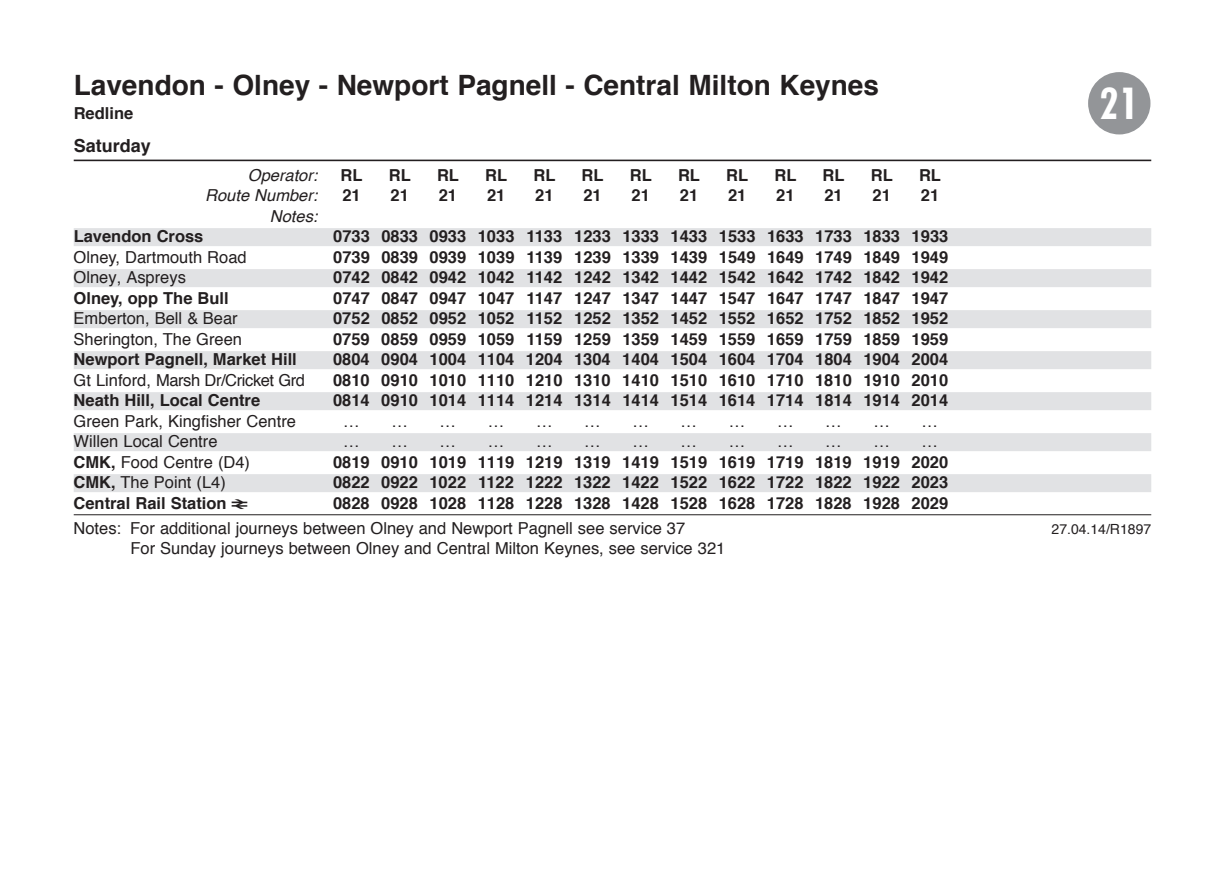
<style>
.page{position:relative;width:1225px;height:876px;background:#fff}
.page>*{position:absolute;margin:0;border:0;box-sizing:border-box;transform-origin:0 0}
.t1{font:700 condensed 44px "Futura BT";color:#fff}
.t2{font:700 28px "Helvetica";color:#231f20}
.t3{font:700 18px "Helvetica";color:#231f20}
.t4{font:700 16.4px "Helvetica";color:#231f20}
.t5{font:16.4px "Helvetica";color:#231f20}
.t6{font:16.4px "Helvetica";letter-spacing:-.025em;color:#231f20}
.t7{font:italic 16.4px "Helvetica";color:#231f20}
.t8{font:14px "Helvetica";color:#231f20}
.s1{font-weight:700}
.s2{font-family:"Herts Timetable";font-weight:400}
</style>
<div class="page">
<hr style="left:74px;top:160px;width:1077px;height:1px;background:#231f20">
<div style="left:74px;top:228px;width:1077px;height:18px;background:#e1e2e4"></div>
<div style="left:74px;top:269px;width:1077px;height:18px;background:#e1e2e4"></div>
<div style="left:74px;top:310px;width:1077px;height:18px;background:#e1e2e4"></div>
<div style="left:74px;top:351px;width:1077px;height:18px;background:#e1e2e4"></div>
<div style="left:74px;top:392px;width:1077px;height:18px;background:#e1e2e4"></div>
<div style="left:74px;top:433px;width:1077px;height:18px;background:#e1e2e4"></div>
<div style="left:74px;top:474px;width:1077px;height:18px;background:#e1e2e4"></div>
<hr style="left:74px;top:514px;width:1077px;height:1px;background:#231f20">
<div style="left:1088px;top:72px;width:62px;height:62px;background:#939598;border-radius:50%"></div>
<h2 class="t2" style="left:74px;top:62px;width:807px">Lavendon - Olney - Newport Pagnell - Central Milton Keynes</h2>
<p class="t4" style="left:74px;top:100px;width:61px">Redline</p>
<p class="t3" style="left:74px;top:131px;width:79px">Saturday</p>
<p class="t7" style="left:248px;top:162px;width:71px">Operator:</p>
<p class="t4" style="left:340px;top:162px;width:23px">RL</p>
<p class="t4" style="left:389px;top:162px;width:23px">RL</p>
<p class="t4" style="left:437px;top:162px;width:23px">RL</p>
<p class="t4" style="left:485px;top:162px;width:23px">RL</p>
<p class="t4" style="left:533px;top:162px;width:23px">RL</p>
<p class="t4" style="left:581px;top:162px;width:23px">RL</p>
<p class="t4" style="left:630px;top:162px;width:23px">RL</p>
<p class="t4" style="left:678px;top:162px;width:23px">RL</p>
<p class="t4" style="left:726px;top:162px;width:23px">RL</p>
<p class="t4" style="left:774px;top:162px;width:23px">RL</p>
<p class="t4" style="left:822px;top:162px;width:23px">RL</p>
<p class="t4" style="left:871px;top:162px;width:23px">RL</p>
<p class="t4" style="left:919px;top:162px;width:23px">RL</p>
<p class="t7" style="left:205px;top:182px;width:114px">Route Number:</p>
<p class="t4" style="left:342px;top:182px;width:20px">21</p>
<p class="t4" style="left:390px;top:182px;width:20px">21</p>
<p class="t4" style="left:439px;top:182px;width:20px">21</p>
<p class="t4" style="left:487px;top:182px;width:20px">21</p>
<p class="t4" style="left:535px;top:182px;width:20px">21</p>
<p class="t4" style="left:583px;top:182px;width:20px">21</p>
<p class="t4" style="left:631px;top:182px;width:20px">21</p>
<p class="t4" style="left:680px;top:182px;width:20px">21</p>
<p class="t4" style="left:728px;top:182px;width:20px">21</p>
<p class="t4" style="left:776px;top:182px;width:20px">21</p>
<p class="t4" style="left:824px;top:182px;width:20px">21</p>
<p class="t4" style="left:872px;top:182px;width:20px">21</p>
<p class="t4" style="left:921px;top:182px;width:20px">21</p>
<p class="t7" style="left:270px;top:203px;width:49px">Notes:</p>
<p class="t4" style="left:74px;top:223px;width:131px">Lavendon Cross</p>
<p class="t4" style="left:333px;top:223px;width:616px">0733 0833 0933 1033 1133 1233 1333 1433 1533 1633 1733 1833 1933</p>
<p class="t5" style="left:74px;top:244px;width:175px">Olney, Dartmouth Road</p>
<p class="t4" style="left:333px;top:244px;width:616px">0739 0839 0939 1039 1139 1239 1339 1439 1549 1649 1749 1849 1949</p>
<p class="t5" style="left:74px;top:265px;width:114px">Olney, Aspreys</p>
<p class="t4" style="left:333px;top:264px;width:616px">0742 0842 0942 1042 1142 1242 1342 1442 1542 1642 1742 1842 1942</p>
<p class="t4" style="left:74px;top:285px;width:157px">Olney, opp The Bull</p>
<p class="t4" style="left:333px;top:285px;width:616px">0747 0847 0947 1047 1147 1247 1347 1447 1547 1647 1747 1847 1947</p>
<p class="t5" style="left:74px;top:306px;width:166px">Emberton, Bell &amp; Bear</p>
<p class="t4" style="left:333px;top:305px;width:616px">0752 0852 0952 1052 1152 1252 1352 1452 1552 1652 1752 1852 1952</p>
<p class="t5" style="left:74px;top:326px;width:170px">Sherington, The Green</p>
<p class="t4" style="left:333px;top:326px;width:616px">0759 0859 0959 1059 1159 1259 1359 1459 1559 1659 1759 1859 1959</p>
<p class="t4" style="left:74px;top:346px;width:225px">Newport Pagnell, Market Hill</p>
<p class="t4" style="left:333px;top:346px;width:616px">0804 0904 1004 1104 1204 1304 1404 1504 1604 1704 1804 1904 2004</p>
<p class="t6" style="left:74px;top:367px;width:233px">Gt Linford, Marsh Dr/Cricket Grd</p>
<p class="t4" style="left:333px;top:367px;width:616px">0810 0910 1010 1110 1210 1310 1410 1510 1610 1710 1810 1910 2010</p>
<p class="t4" style="left:74px;top:387px;width:188px">Neath Hill, Local Centre</p>
<p class="t4" style="left:333px;top:387px;width:616px">0814 0910 1014 1114 1214 1314 1414 1514 1614 1714 1814 1914 2014</p>
<p class="t5" style="left:74px;top:408px;width:224px">Green Park, Kingfisher Centre</p>
<p class="t5" style="left:343px;top:408px;width:18px">…</p>
<p class="t5" style="left:391px;top:408px;width:18px">…</p>
<p class="t5" style="left:439px;top:408px;width:18px">…</p>
<p class="t5" style="left:488px;top:408px;width:18px">…</p>
<p class="t5" style="left:536px;top:408px;width:18px">…</p>
<p class="t5" style="left:584px;top:408px;width:18px">…</p>
<p class="t5" style="left:632px;top:408px;width:18px">…</p>
<p class="t5" style="left:680px;top:408px;width:18px">…</p>
<p class="t5" style="left:729px;top:408px;width:18px">…</p>
<p class="t5" style="left:777px;top:408px;width:18px">…</p>
<p class="t5" style="left:825px;top:408px;width:18px">…</p>
<p class="t5" style="left:873px;top:408px;width:18px">…</p>
<p class="t5" style="left:921px;top:408px;width:18px">…</p>
<p class="t5" style="left:74px;top:429px;width:145px">Willen Local Centre</p>
<p class="t5" style="left:343px;top:429px;width:18px">…</p>
<p class="t5" style="left:391px;top:429px;width:18px">…</p>
<p class="t5" style="left:439px;top:429px;width:18px">…</p>
<p class="t5" style="left:488px;top:429px;width:18px">…</p>
<p class="t5" style="left:536px;top:429px;width:18px">…</p>
<p class="t5" style="left:584px;top:429px;width:18px">…</p>
<p class="t5" style="left:632px;top:429px;width:18px">…</p>
<p class="t5" style="left:680px;top:429px;width:18px">…</p>
<p class="t5" style="left:729px;top:429px;width:18px">…</p>
<p class="t5" style="left:777px;top:429px;width:18px">…</p>
<p class="t5" style="left:825px;top:429px;width:18px">…</p>
<p class="t5" style="left:873px;top:429px;width:18px">…</p>
<p class="t5" style="left:921px;top:429px;width:18px">…</p>
<p class="t5" style="left:74px;top:449px;width:178px"><span class="s1">CMK,</span> Food Centre (D4)</p>
<p class="t4" style="left:333px;top:449px;width:616px">0819 0910 1019 1119 1219 1319 1419 1519 1619 1719 1819 1919 2020</p>
<p class="t5" style="left:74px;top:470px;width:154px"><span class="s1">CMK,</span> The Point (L4)</p>
<p class="t4" style="left:333px;top:469px;width:616px">0822 0922 1022 1122 1222 1322 1422 1522 1622 1722 1822 1922 2023</p>
<p class="t4" style="left:74px;top:490px;width:175px">Central Rail Station <span class="s2">a</span></p>
<p class="t4" style="left:333px;top:490px;width:616px">0828 0928 1028 1128 1228 1328 1428 1528 1628 1728 1828 1928 2029</p>
<p class="t5" style="left:74px;top:516px;width:613px">Notes: For additional journeys between Olney and Newport Pagnell see service 37</p>
<p class="t8" style="left:1051px;top:519px;width:101px">27.04.14/R1897</p>
<p class="t5" style="left:130px;top:536px;width:596px">For Sunday journeys between Olney and Central Milton Keynes, see service 321</p>
<h1 class="t1" style="left:1099px;top:77px;width:40px">21</h1>
</div>
